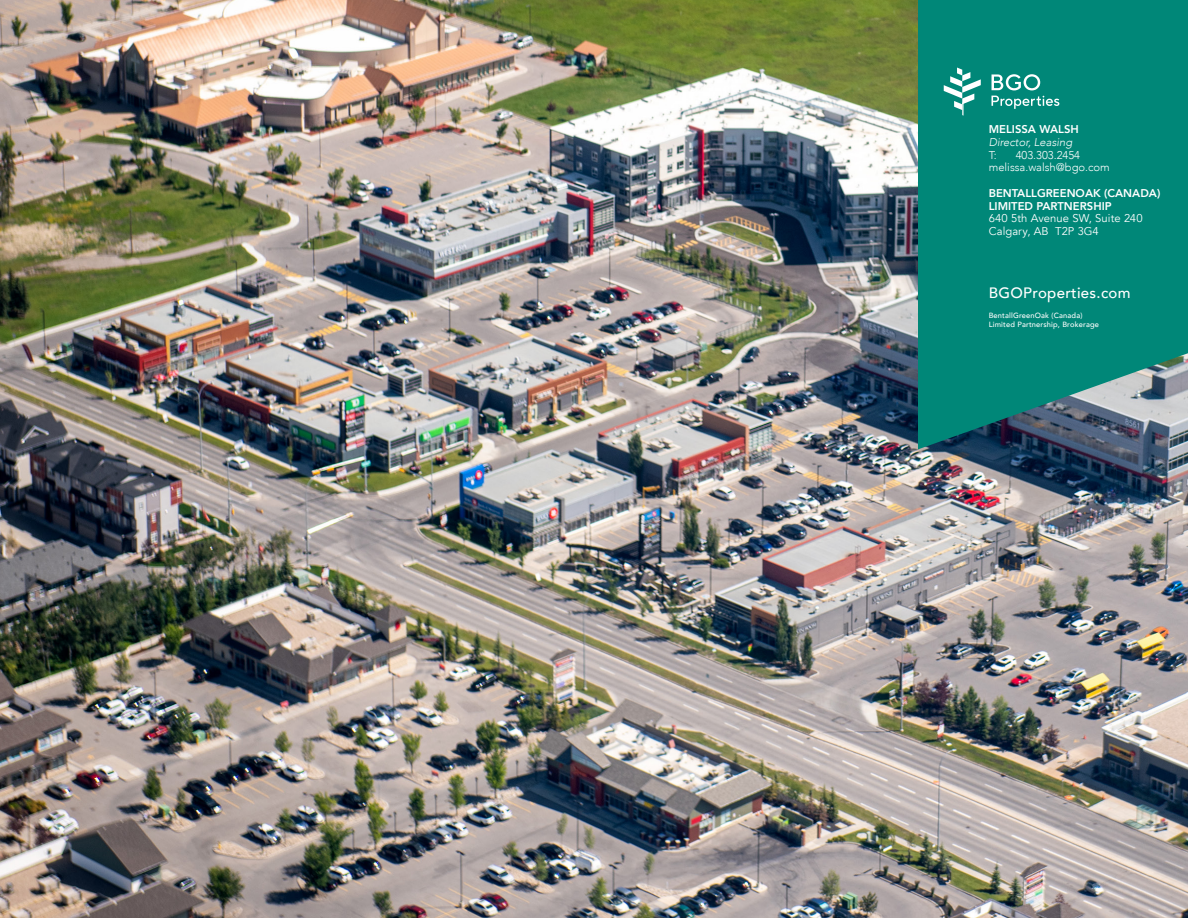
<style>
.page{position:relative;width:1188px;height:918px;background:#fff}
.page>*{position:absolute;margin:0;border:0;box-sizing:border-box;transform-origin:0 0}
.t1{font:500 15px "Avenir";letter-spacing:.02em;color:#fff}
.t2{font:800 11.25px "Avenir";color:#fff}
.t3{font:11.25px "Avenir";letter-spacing:.005em;color:#fff}
.t4{font:300 11.25px "Avenir";color:#fff}
.t5{font:italic 300 11.25px "Avenir";color:#fff}
.t6{font:500 7.5px "Avenir";letter-spacing:.02em;color:#fff}
</style>
<div class="page">
<img style="left:0;top:0;width:1188px;height:918px">
<svg style="left:918px;top:0;width:270px;height:449px;background:#0c8579"></svg>
<svg style="left:944px;top:68px;width:37px;height:48px"></svg>
<svg style="left:992px;top:74px;width:48px;height:16px"></svg>
<svg style="left:991px;top:96px;width:68px;height:13px"></svg>
<p class="t2" style="left:989px;top:120px;width:92px">MELISSA WALSH</p>
<p class="t5" style="left:989px;top:135px;width:85px">Director, Leasing</p>
<p class="t4" style="left:989px;top:148px;width:10px">T:</p>
<p class="t4" style="left:1016px;top:148px;width:66px">403.303.2454</p>
<p class="t4" style="left:989px;top:161px;width:123px">melissa.walsh@bgo.com</p>
<p class="t2" style="left:989px;top:184px;width:173px">BENTALLGREENOAK (CANADA)</p>
<p class="t2" style="left:989px;top:197px;width:124px">LIMITED PARTNERSHIP</p>
<p class="t3" style="left:989px;top:212px;width:155px">640 5th Avenue SW, Suite 240</p>
<p class="t3" style="left:989px;top:224px;width:112px">Calgary, AB T2P 3G4</p>
<p class="t1" style="left:989px;top:280px;width:143px">BGOProperties.com</p>
<p class="t6" style="left:989px;top:309px;width:95px">BentallGreenOak (Canada)</p>
<p class="t6" style="left:989px;top:317px;width:112px">Limited Partnership, Brokerage</p>
</div>
